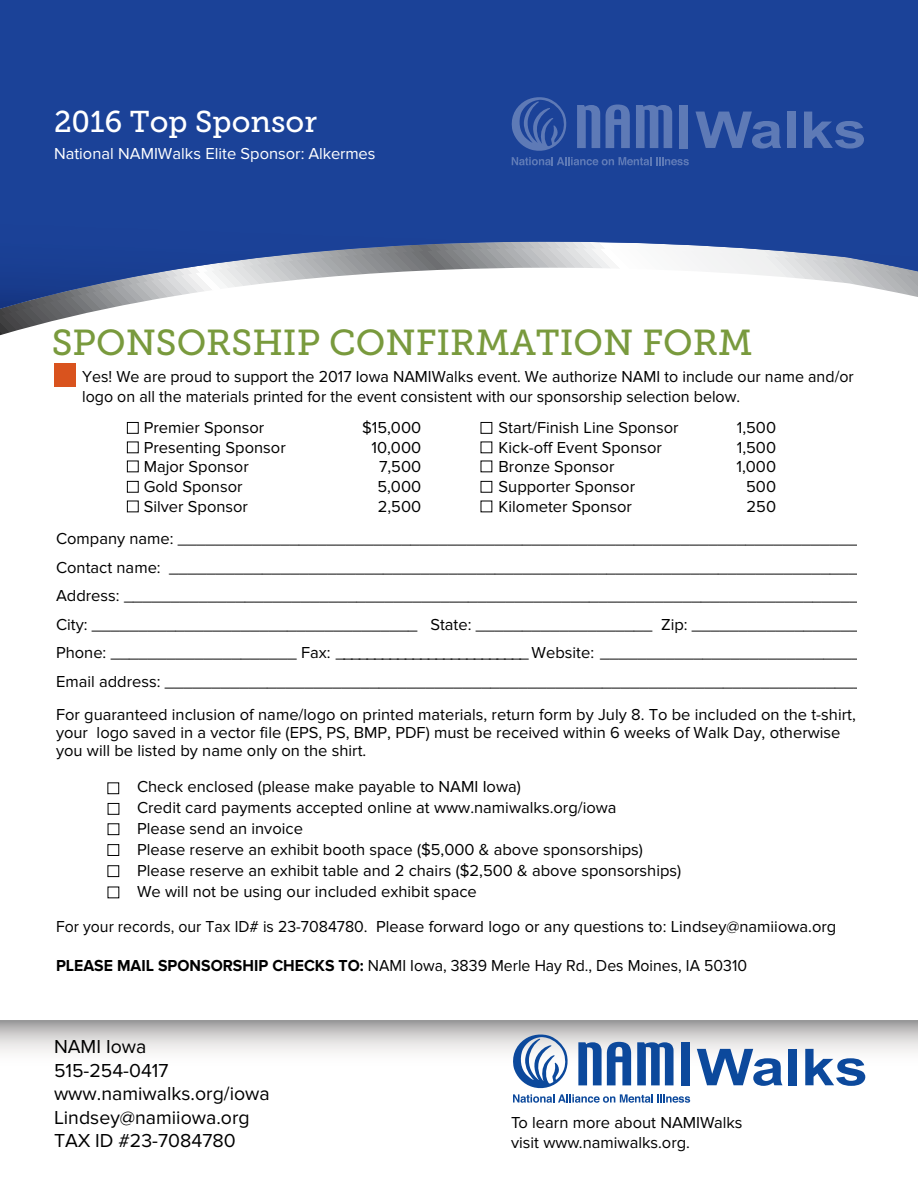
<style>
.page{position:relative;width:918px;height:1188px;background:#fff}
.page>*{position:absolute;margin:0;border:0;box-sizing:border-box;transform-origin:0 0}
.t1{font:36px "Museo Slab 500";color:#799a3d}
.t2{font:30px "Museo Slab 500";color:#fff}
.t3{font:19.5px/23.4px "Proxima Nova";color:#000}
.t4{font:16.5px/28.5px "Proxima Nova";color:#000}
.t5{font:16.5px "Proxima Nova";color:#000;scale:.96 1}
.t6{font:16.5px "Proxima Nova";color:#fff}
.s1{font-weight:700}
</style>
<div class="page">
<svg style="left:0;top:1021px;width:918px;height:53px"></svg>
<div style="left:0;top:0;width:190px;height:248px;background:#1b4298"></div>
<div style="left:891px;top:0;width:27px;height:248px;background:#1b4298"></div>
<div style="left:190px;top:0;width:701px;height:248px;background:#1b4298"></div>
<svg style="left:0;top:248px;width:918px;height:87px"></svg>
<div style="left:127px;top:422px;width:12px;height:12px;border:1px solid #000"></div>
<div style="left:481px;top:422px;width:11px;height:12px;border:1px solid #000"></div>
<div style="left:127px;top:442px;width:12px;height:11px;border:1px solid #000"></div>
<div style="left:127px;top:461px;width:12px;height:11px;border:1px solid #000"></div>
<div style="left:127px;top:481px;width:12px;height:12px;border:1px solid #000"></div>
<div style="left:481px;top:481px;width:11px;height:12px;border:1px solid #000"></div>
<div style="left:127px;top:501px;width:12px;height:11px;border:1px solid #000"></div>
<div style="left:107px;top:782px;width:12px;height:12px;border:1px solid #000"></div>
<div style="left:108px;top:803px;width:11px;height:12px;border:1px solid #000"></div>
<div style="left:108px;top:823px;width:11px;height:12px;border:1px solid #000"></div>
<div style="left:108px;top:844px;width:11px;height:12px;border:1px solid #000"></div>
<div style="left:108px;top:865px;width:11px;height:12px;border:1px solid #000"></div>
<svg style="left:697px;top:1049px;width:86px;height:37px"></svg>
<div style="left:789px;top:1049px;width:8px;height:36px;background:#0c499c"></div>
<svg style="left:805px;top:1049px;width:60px;height:37px"></svg>
<svg style="left:511px;top:1033px;width:179px;height:70px"></svg>
<div style="left:54px;top:363px;width:21px;height:23px;background:#d9531e"></div>
<svg style="left:695px;top:112px;width:86px;height:37px;background:#3c5da6"></svg>
<div style="left:788px;top:112px;width:8px;height:36px;background:#5e7ab6"></div>
<svg style="left:804px;top:112px;width:60px;height:37px;background:#3a5ca6"></svg>
<svg style="left:510px;top:96px;width:179px;height:69px;background:#3558a3"></svg>
<h2 class="t2" style="left:54px;top:105px;width:265px">2016 Top Sponsor</h2>
<p class="t6" style="left:54px;top:144px;width:323px">National NAMIWalks Elite Sponsor: Alkermes</p>
<h1 class="t1" style="left:52px;top:322px;width:702px">Sponsorship CONFIRMATION FORM</h1>
<p class="t4" style="left:82px;top:367px;width:773px;line-height:19.8px">Yes! We are proud to support the 2017 Iowa NAMIWalks event. We authorize NAMI to include our name and/or logo on all the materials printed for the event consistent with our sponsorship selection below.</p>
<p class="t4" style="left:144px;top:413px;width:122px">Premier Sponsor</p>
<p class="t4" style="left:362px;top:413px;width:61px">$15,000</p>
<p class="t4" style="left:144px;top:433px;width:144px">Presenting Sponsor</p>
<p class="t4" style="left:371px;top:433px;width:51px">10,000</p>
<p class="t4" style="left:144px;top:453px;width:107px">Major Sponsor</p>
<p class="t4" style="left:379px;top:453px;width:44px">7,500</p>
<p class="t4" style="left:144px;top:473px;width:100px">Gold Sponsor</p>
<p class="t4" style="left:377px;top:473px;width:45px">5,000</p>
<p class="t4" style="left:144px;top:493px;width:106px">Silver Sponsor</p>
<p class="t4" style="left:378px;top:493px;width:45px">2,500</p>
<p class="t4" style="left:499px;top:413px;width:181px">Start/Finish Line Sponsor</p>
<p class="t4" style="left:737px;top:413px;width:41px">1,500</p>
<p class="t4" style="left:499px;top:433px;width:165px">Kick-off Event Sponsor</p>
<p class="t4" style="left:737px;top:433px;width:41px">1,500</p>
<p class="t4" style="left:499px;top:453px;width:117px">Bronze Sponsor</p>
<p class="t4" style="left:736px;top:453px;width:41px">1,000</p>
<p class="t4" style="left:499px;top:473px;width:138px">Supporter Sponsor</p>
<p class="t4" style="left:746px;top:473px;width:31px">500</p>
<p class="t4" style="left:499px;top:493px;width:135px">Kilometer Sponsor</p>
<p class="t4" style="left:747px;top:493px;width:31px">250</p>
<p class="t4" style="left:56px;top:525px;width:808px">Company name: _________________________________________________________________________ Contact name: __________________________________________________________________________ Address: _______________________________________________________________________________ City: ___________________________________ State: ___________________ Zip: __________________ Phone: ____________________ Fax: _________________________ Website: ____________________________ Email address: ___________________________________________________________________________</p>
<p class="t4" style="left:56px;top:706px;width:801px;line-height:18px">For guaranteed inclusion of name/logo on printed materials, return form by July 8. To be included on the t-shirt, your logo saved in a vector file (EPS, PS, BMP, PDF) must be received within 6 weeks of Walk Day, otherwise you will be listed by name only on the shirt.</p>
<p class="t4" style="left:137px;top:776px;width:546px;line-height:21px">Check enclosed (please make payable to NAMI Iowa)<br>Credit card payments accepted online at www.namiwalks.org/iowa<br>Please send an invoice<br>Please reserve an exhibit booth space ($5,000 &amp; above sponsorships)<br>Please reserve an exhibit table and 2 chairs ($2,500 &amp; above sponsorships)<br>We will not be using our included exhibit space</p>
<p class="t5" style="left:56px;top:917px;width:814px">For your records, our Tax ID# is 23-7084780. Please forward logo or any questions to: Lindsey@namiiowa.org</p>
<p class="t5" style="left:56px;top:956px;width:721px"><span class="s1">PLEASE MAIL SPONSORSHIP CHECKS TO:</span> NAMI Iowa, 3839 Merle Hay Rd., Des Moines, IA 50310</p>
<p class="t3" style="left:54px;top:1036px;width:217px">NAMI Iowa<br>515-254-0417 www.namiwalks.org/iowa<br>Lindsey@namiiowa.org<br>TAX ID #23-7084780</p>
<p class="t4" style="left:511px;top:1113px;width:233px;line-height:19.8px">To learn more about NAMIWalks visit www.namiwalks.org.</p>
</div>
